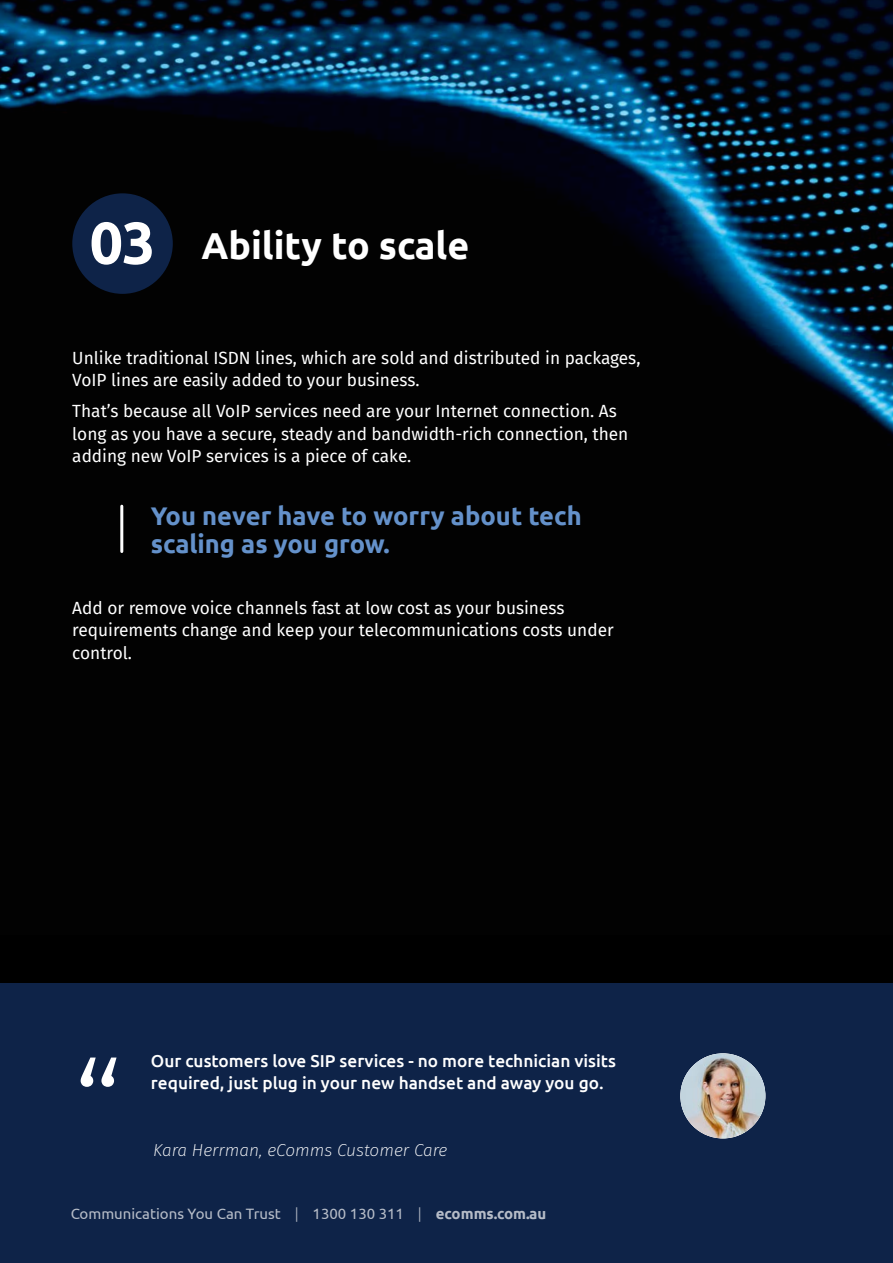
<style>
.page{position:relative;width:893px;height:1263px;background:#fff}
.page>*{position:absolute;margin:0;border:0;box-sizing:border-box;transform-origin:0 0}
.t1{font:300 136.95px "Fira Sans";color:#fff}
.t2{font:700 59.1px "Ubuntu";color:#fff}
.t3{font:700 37.5px "Ubuntu";color:#fff}
.t4{font:700 25.5px/28.5px "Ubuntu";color:#6491ca}
.t5{font:17.25px/22.5px "Fira Sans";color:#fff}
.t6{font:500 17.25px/22.5px "Ubuntu";color:#fff}
.t7{font:italic 200 17.25px "Fira Sans";color:#fff}
.t8{font:15px "Ubuntu";color:#fff}
.s1{font-weight:300}
.s2{font-weight:700}
</style>
<div class="page">
<img style="left:0;top:0;width:893px;height:983px">
<div style="left:0;top:983px;width:893px;height:280px;background:#0e2348"></div>
<div style="left:72px;top:193px;width:101px;height:101px;background:#0e2348;border-radius:50%"></div>
<img style="left:680px;top:1053px;width:85px;height:85px;border-radius:43px">
<hr style="left:120px;top:506px;width:3px;height:45px;background:#fff">
<h2 class="t2" style="left:90px;top:207px;width:67px">03</h2>
<h3 class="t3" style="left:201px;top:223px;width:269px">Ability to scale</h3>
<p class="t5" style="left:72px;top:346px;width:570px">Unlike traditional ISDN lines, which are sold and distributed in packages,<br>VoIP lines are easily added to your business.</p>
<p class="t5" style="left:72px;top:399px;width:558px">That’s because all VoIP services need are your Internet connection. As long as you have a secure, steady and bandwidth-rich connection, then adding new VoIP services is a piece of cake.</p>
<h3 class="t4" style="left:151px;top:501px;width:432px">You never have to worry about tech scaling as you grow.</h3>
<p class="t5" style="left:72px;top:596px;width:543px">Add or remove voice channels fast at low cost as your business requirements change and keep your telecommunications costs under control.</p>
<h1 class="t1" style="left:72px;top:1014px;width:52px">“</h1>
<p class="t6" style="left:151px;top:1049px;width:467px">Our customers love SIP services - no more technician visits required, just plug in your new handset and away you go.</p>
<p class="t7" style="left:153px;top:1138px;width:296px">Kara Herrman, eComms Customer Care</p>
<p class="t8" style="left:71px;top:1204px;width:477px">Communications You Can Trust <span class="s1">|</span> 1300 130 311 <span class="s1">|</span> <span class="s2">ecomms.com.au</span></p>
</div>
